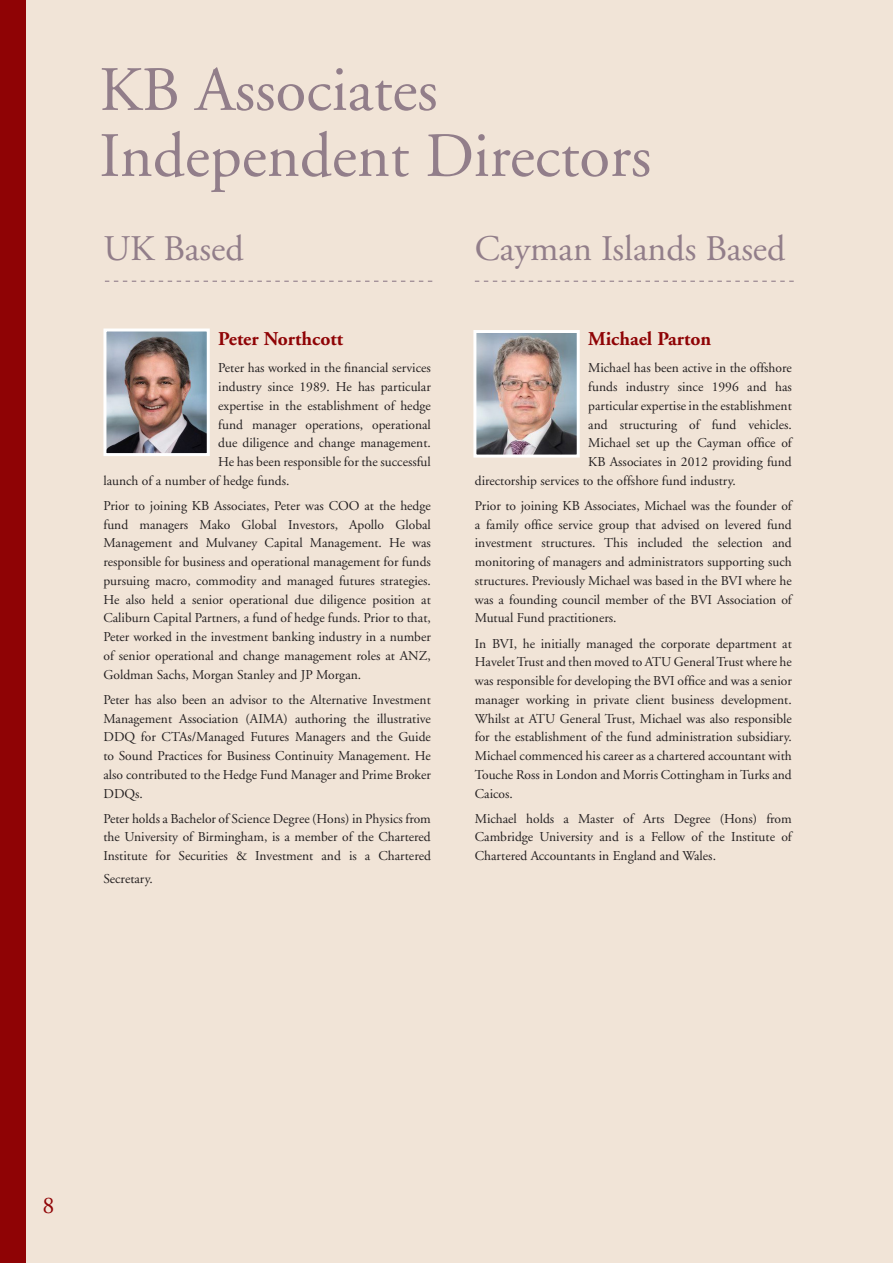
<style>
.page{position:relative;width:893px;height:1263px;background:#f1e4d7}
.page>*{position:absolute;margin:0;border:0;box-sizing:border-box;transform-origin:0 0}
.t1{font:63px/66px "Adobe Garamond";color:#927e8a}
.t2{font:36px "Adobe Garamond";color:#927e8a}
.t3{font:24px "Adobe Garamond";color:#8f0305}
.t4{font:700 19.5px "Adobe Garamond";color:#8f0305}
.t5{font:13.5px/18.8px "Adobe Garamond";color:#231f20;text-align:justify}
</style>
<div class="page">
<div style="left:0;top:0;width:25px;height:1263px;background:#8f0305"></div>
<svg style="left:105px;top:281px;width:327px;height:1px"></svg>
<svg style="left:475px;top:281px;width:319px;height:1px"></svg>
<img style="left:107px;top:332px;width:99px;height:120px">
<div style="left:103px;top:328px;width:107px;height:128px;border:3px solid #fff"></div>
<img style="left:477px;top:334px;width:99px;height:120px">
<div style="left:473px;top:330px;width:107px;height:128px;border:3px solid #fff"></div>
<p class="t1" style="left:99px;top:58px;width:554px">KB Associates<br>Independent Directors</p>
<p class="t2" style="left:103px;top:230px;width:142px">UK Based</p>
<p class="t4" style="left:218px;top:328px;width:126px">Peter Northcott</p>
<p class="t5" style="left:218px;top:359px;width:214px">Peter has worked in the financial services</p>
<p class="t5" style="left:218px;top:378px;width:214px">industry since 1989. He has particular</p>
<p class="t5" style="left:218px;top:396px;width:214px">expertise in the establishment of hedge</p>
<p class="t5" style="left:218px;top:415px;width:214px">fund manager operations, operational</p>
<p class="t5" style="left:218px;top:434px;width:214px">due diligence and change management.</p>
<p class="t5" style="left:218px;top:453px;width:214px">He has been responsible for the successful</p>
<p class="t5" style="left:103px;top:471px;width:188px">launch of a number of hedge funds.</p>
<p class="t5" style="left:103px;top:497px;width:329px">Prior to joining KB Associates, Peter was COO at the hedge fund managers Mako Global Investors, Apollo Global Management and Mulvaney Capital Management. He was responsible for business and operational management for funds pursuing macro, commodity and managed futures strategies.<br>He also held a senior operational due diligence position at Caliburn Capital Partners, a fund of hedge funds. Prior to that, Peter worked in the investment banking industry in a number of senior operational and change management roles at ANZ, Goldman Sachs, Morgan Stanley and JP Morgan.</p>
<p class="t5" style="left:103px;top:690px;width:329px">Peter has also been an advisor to the Alternative Investment Management Association (AIMA) authoring the illustrative DDQ for CTAs/Managed Futures Managers and the Guide to Sound Practices for Business Continuity Management. He also contributed to the Hedge Fund Manager and Prime Broker DDQs.</p>
<p class="t5" style="left:103px;top:809px;width:329px">Peter holds a Bachelor of Science Degree (Hons) in Physics from the University of Birmingham, is a member of the Chartered Institute for Securities &amp; Investment and is a Chartered</p>
<p class="t5" style="left:103px;top:869px;width:51px">Secretary.</p>
<p class="t2" style="left:475px;top:230px;width:312px">Cayman Islands Based</p>
<p class="t4" style="left:588px;top:328px;width:125px">Michael Parton</p>
<p class="t5" style="left:588px;top:359px;width:205px">Michael has been active in the offshore</p>
<p class="t5" style="left:588px;top:378px;width:205px">funds industry since 1996 and has</p>
<p class="t5" style="left:588px;top:396px;width:205px">particular expertise in the establishment</p>
<p class="t5" style="left:588px;top:415px;width:205px">and structuring of fund vehicles.</p>
<p class="t5" style="left:588px;top:434px;width:205px">Michael set up the Cayman office of</p>
<p class="t5" style="left:588px;top:453px;width:205px">KB Associates in 2012 providing fund</p>
<p class="t5" style="left:475px;top:471px;width:262px">directorship services to the offshore fund industry.</p>
<p class="t5" style="left:475px;top:497px;width:318px">Prior to joining KB Associates, Michael was the founder of a family office service group that advised on levered fund investment structures. This included the selection and monitoring of managers and administrators supporting such structures. Previously Michael was based in the BVI where he was a founding council member of the BVI Association of Mutual Fund practitioners.</p>
<p class="t5" style="left:475px;top:634px;width:319px">In BVI, he initially managed the corporate department at Havelet Trust and then moved to ATU General Trust where he was responsible for developing the BVI office and was a senior manager working in private client business development.<br>Whilst at ATU General Trust, Michael was also responsible for the establishment of the fund administration subsidiary.<br>Michael commenced his career as a chartered accountant with Touche Ross in London and Morris Cottingham in Turks and Caicos.</p>
<p class="t5" style="left:475px;top:809px;width:318px">Michael holds a Master of Arts Degree (Hons) from Cambridge University and is a Fellow of the Institute of Chartered Accountants in England and Wales.</p>
<p class="t3" style="left:43px;top:1192px;width:13px">8</p>
</div>
